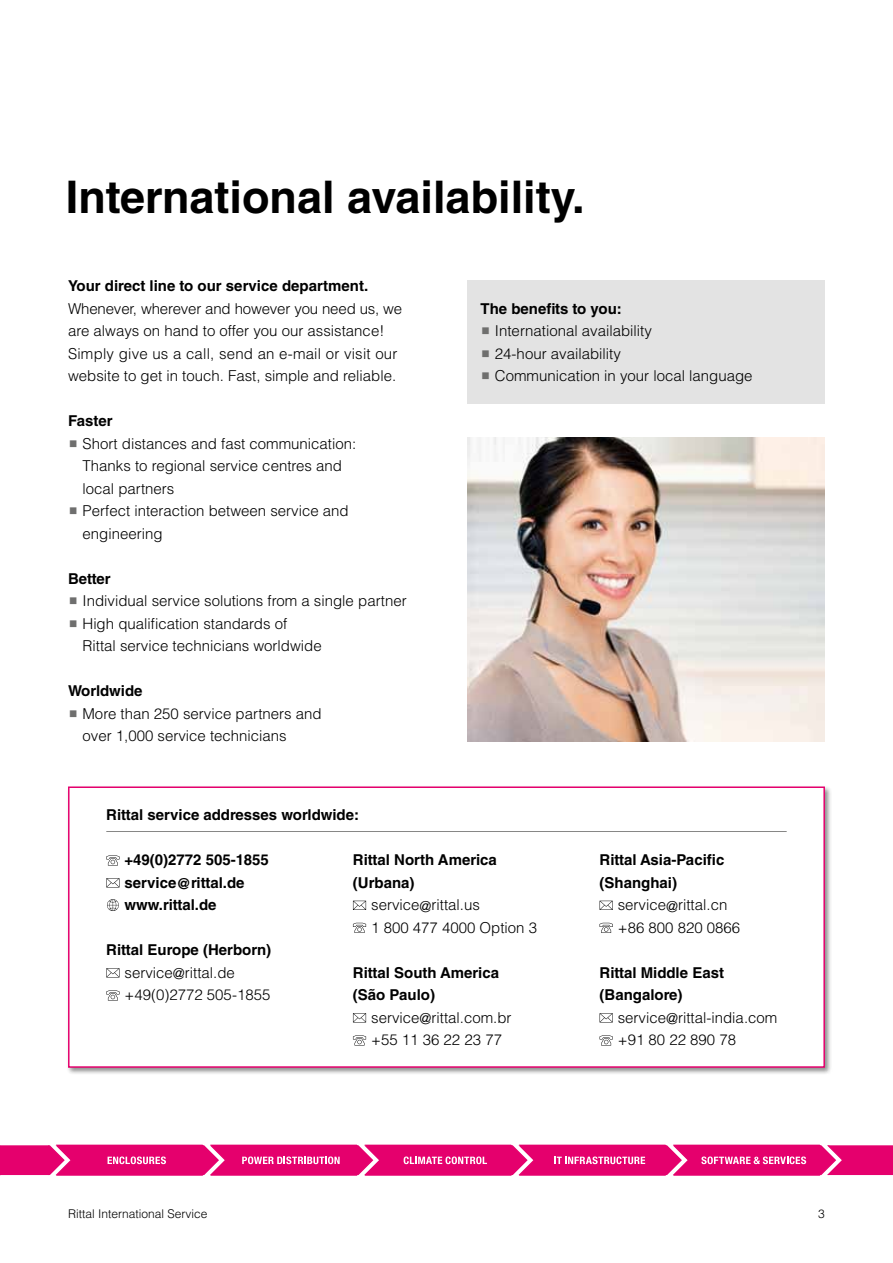
<style>
.page{position:relative;width:893px;height:1263px;background:#fff}
.page>*{position:absolute;margin:0;border:0;box-sizing:border-box;transform-origin:0 0}
.t1{font:700 45px "Helvetica LT Std";color:#000}
.t2{font:300 15px/22.5px "Helvetica LT Std";color:#000}
.t3{font:700 15px/22.5px "Helvetica LT Std";color:#000}
.t4{font:300 12px "Helvetica LT Std";color:#000}
.s1{color:#6f6f6e}
</style>
<div class="page">
<img style="left:468px;top:438px;width:357px;height:303px">
<svg style="left:0;top:1144px;width:893px;height:32px;background:#e8217f"></svg>
<div style="left:66px;top:785px;width:767px;height:290px;background:#000;opacity:.45"></div>
<div style="left:68px;top:786px;width:757px;height:282px;background:#fff;border:2px solid #e5006d"></div>
<hr style="left:106px;top:831px;width:681px;height:1px;background:#878786">
<svg style="left:106px;top:855px;width:13px;height:10px"></svg>
<svg style="left:106px;top:878px;width:13px;height:9px"></svg>
<svg style="left:107px;top:899px;width:12px;height:12px"></svg>
<svg style="left:106px;top:968px;width:13px;height:9px"></svg>
<svg style="left:106px;top:990px;width:13px;height:10px"></svg>
<svg style="left:353px;top:901px;width:13px;height:9px"></svg>
<svg style="left:353px;top:923px;width:13px;height:10px"></svg>
<svg style="left:353px;top:1013px;width:13px;height:9px"></svg>
<svg style="left:353px;top:1035px;width:13px;height:10px"></svg>
<svg style="left:600px;top:901px;width:13px;height:9px"></svg>
<svg style="left:600px;top:923px;width:13px;height:10px"></svg>
<svg style="left:600px;top:1013px;width:13px;height:9px"></svg>
<svg style="left:600px;top:1035px;width:13px;height:10px"></svg>
<div style="left:468px;top:280px;width:357px;height:124px;background:#e3e3e3"></div>
<h1 class="t1" style="left:66px;top:169px;width:520px">International availability.</h1>
<p class="t3" style="left:68px;top:275px;width:302px">Your direct line to our service department.</p>
<p class="t2" style="left:68px;top:297px;width:336px">Whenever, wherever and however you need us, we are always on hand to offer you our assistance!<br>Simply give us a call, send an e-mail or visit our website to get in touch. Fast, simple and reliable.</p>
<p class="t3" style="left:68px;top:410px;width:46px">Faster</p>
<p class="t2" style="left:82px;top:432px;width:275px;text-indent:-14px"><span class="s1">▪</span> Short distances and fast communication:<br>Thanks to regional service centres and local partners</p>
<p class="t2" style="left:82px;top:500px;width:268px;text-indent:-14px"><span class="s1">▪</span> Perfect interaction between service and engineering</p>
<p class="t3" style="left:68px;top:567px;width:44px">Better</p>
<p class="t2" style="left:68px;top:590px;width:340px"><span class="s1">▪</span> Individual service solutions from a single partner</p>
<p class="t2" style="left:82px;top:612px;width:241px;text-indent:-14px"><span class="s1">▪</span> High qualification standards of<br>Rittal service technicians worldwide</p>
<p class="t3" style="left:68px;top:680px;width:76px">Worldwide</p>
<p class="t2" style="left:82px;top:702px;width:241px;text-indent:-14px"><span class="s1">▪</span> More than 250 service partners and over 1,000 service technicians</p>
<p class="t3" style="left:480px;top:297px;width:143px">The benefits to you:</p>
<p class="t2" style="left:480px;top:320px;width:173px"><span class="s1">▪</span> International availability</p>
<p class="t2" style="left:480px;top:342px;width:142px"><span class="s1">▪</span> 24-hour availability</p>
<p class="t2" style="left:480px;top:365px;width:274px"><span class="s1">▪</span> Communication in your local language</p>
<p class="t3" style="left:106px;top:803px;width:254px">Rittal service addresses worldwide:</p>
<p class="t3" style="left:125px;top:848px;width:146px">+49(0)2772 505-1855 service@rittal.de www.rittal.de</p>
<p class="t3" style="left:106px;top:938px;width:166px">Rittal Europe (Herborn)</p>
<p class="t2" style="left:125px;top:961px;width:147px">service@rittal.de +49(0)2772 505-1855</p>
<p class="t3" style="left:353px;top:848px;width:145px">Rittal North America (Urbana)</p>
<p class="t2" style="left:371px;top:893px;width:167px">service@rittal.us<br>1 800 477 4000 Option 3</p>
<p class="t3" style="left:353px;top:961px;width:148px">Rittal South America (São Paulo)</p>
<p class="t2" style="left:371px;top:1006px;width:142px">service@rittal.com.br +55 11 36 22 23 77</p>
<p class="t3" style="left:600px;top:848px;width:126px">Rittal Asia-Pacific (Shanghai)</p>
<p class="t2" style="left:618px;top:893px;width:124px">service@rittal.cn +86 800 820 0866</p>
<p class="t3" style="left:600px;top:961px;width:126px">Rittal Middle East (Bangalore)</p>
<p class="t2" style="left:618px;top:1006px;width:161px">service@rittal-india.com +91 80 22 890 78</p>
<p class="t4" style="left:68px;top:1206px;width:141px">Rittal International Service</p>
<p class="t4" style="left:818px;top:1206px;width:8px">3</p>
</div>
